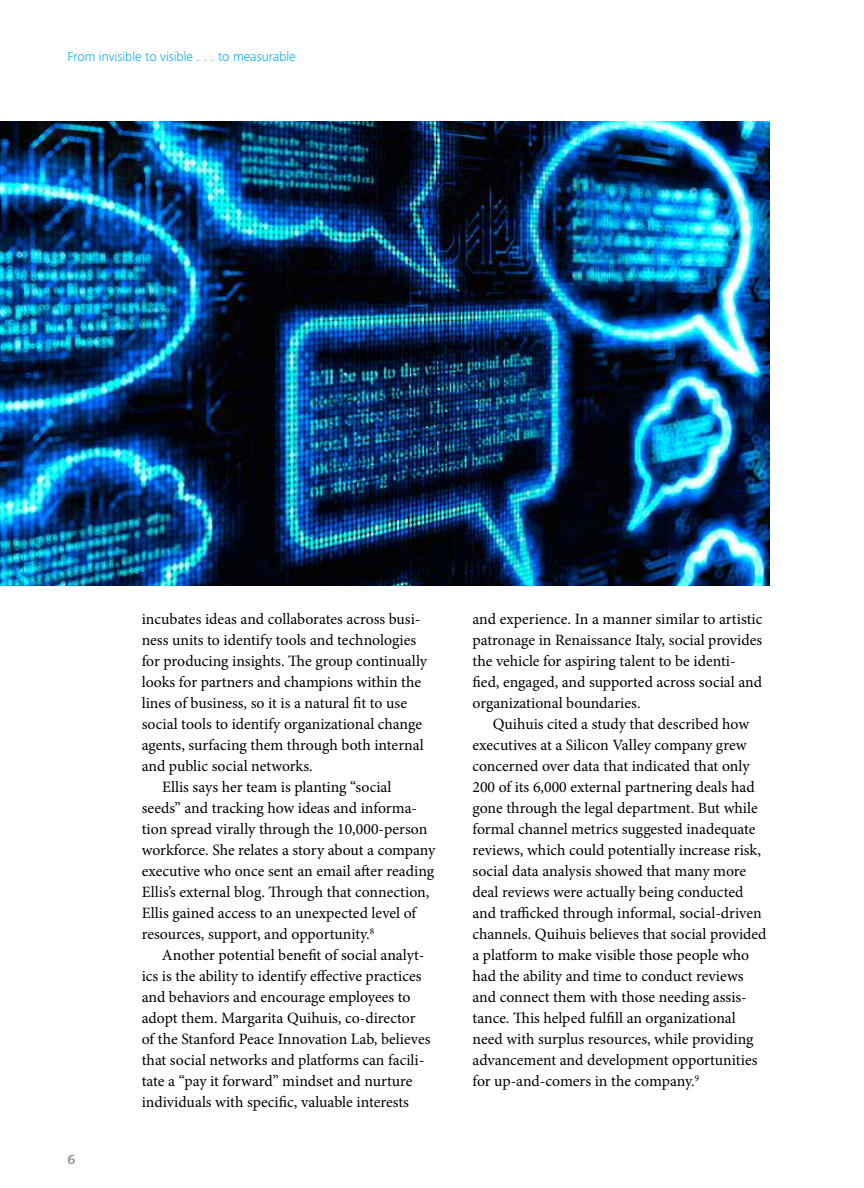
<style>
.page{position:relative;width:864px;height:1188px;background:#fff}
.page>*{position:absolute;margin:0;border:0;box-sizing:border-box;transform-origin:0 0}
.t1{font:15.75px/21px "Minion Pro";color:#000}
.t2{font:300 13.5px "Frutiger Next Pro";color:#00aae7}
.t3{font:700 13.5px "Frutiger Next Pro";color:#939598}
</style>
<div class="page">
<img style="left:0;top:121px;width:770px;height:464px">
<p class="t2" style="left:68px;top:49px;width:230px">From invisible to visible . . . to measurable</p>
<p class="t3" style="left:68px;top:1152px;width:9px">6</p>
<p class="t1" style="left:142px;top:608px;width:280px">incubates ideas and collaborates across busi-</p>
<p class="t1" style="left:142px;top:629px;width:276px">ness units to identify tools and technologies</p>
<p class="t1" style="left:142px;top:650px;width:287px">for producing insights. The group continually</p>
<p class="t1" style="left:142px;top:671px;width:281px">looks for partners and champions within the</p>
<p class="t1" style="left:142px;top:692px;width:267px">lines of business, so it is a natural fit to use</p>
<p class="t1" style="left:142px;top:713px;width:282px">social tools to identify organizational change</p>
<p class="t1" style="left:142px;top:734px;width:284px">agents, surfacing them through both internal</p>
<p class="t1" style="left:142px;top:755px;width:173px">and public social networks.</p>
<p class="t1" style="left:162px;top:776px;width:231px">Ellis says her team is planting “social</p>
<p class="t1" style="left:142px;top:797px;width:277px">seeds” and tracking how ideas and informa-</p>
<p class="t1" style="left:142px;top:818px;width:287px">tion spread virally through the 10,000-person</p>
<p class="t1" style="left:142px;top:839px;width:295px">workforce. She relates a story about a company</p>
<p class="t1" style="left:142px;top:860px;width:294px">executive who once sent an email after reading</p>
<p class="t1" style="left:142px;top:881px;width:289px">Ellis’s external blog. Through that connection,</p>
<p class="t1" style="left:142px;top:902px;width:276px">Ellis gained access to an unexpected level of</p>
<p class="t1" style="left:142px;top:923px;width:234px">resources, support, and opportunity.<sup>8</sup></p>
<p class="t1" style="left:162px;top:944px;width:264px">Another potential benefit of social analyt-</p>
<p class="t1" style="left:142px;top:965px;width:281px">ics is the ability to identify effective practices</p>
<p class="t1" style="left:142px;top:986px;width:270px">and behaviors and encourage employees to</p>
<p class="t1" style="left:142px;top:1007px;width:275px">adopt them. Margarita Quihuis, co-director</p>
<p class="t1" style="left:142px;top:1028px;width:290px">of the Stanford Peace Innovation Lab, believes</p>
<p class="t1" style="left:142px;top:1049px;width:284px">that social networks and platforms can facili-</p>
<p class="t1" style="left:142px;top:1070px;width:272px">tate a “pay it forward” mindset and nurture</p>
<p class="t1" style="left:142px;top:1091px;width:269px">individuals with specific, valuable interests</p>
<p class="t1" style="left:472px;top:608px;width:291px">and experience. In a manner similar to artistic patronage in Renaissance Italy, social provides the vehicle for aspiring talent to be identi&shy;fied, engaged, and supported across social and organizational boundaries.</p>
<p class="t1" style="left:472px;top:713px;width:296px;text-indent:20px">Quihuis cited a study that described how executives at a Silicon Valley company grew concerned over data that indicated that only 200 of its 6,000 external partnering deals had gone through the legal department. But while formal channel metrics suggested inadequate reviews, which could potentially increase risk, social data analysis showed that many more deal reviews were actually being conducted and trafficked through informal, social-driven channels. Quihuis believes that social provided a platform to make visible those people who had the ability and time to conduct reviews and connect them with those needing assis&shy;tance. This helped fulfill an organizational need with surplus resources, while providing advancement and development opportunities for up-and-comers in the company.<sup>9</sup></p>
</div>
